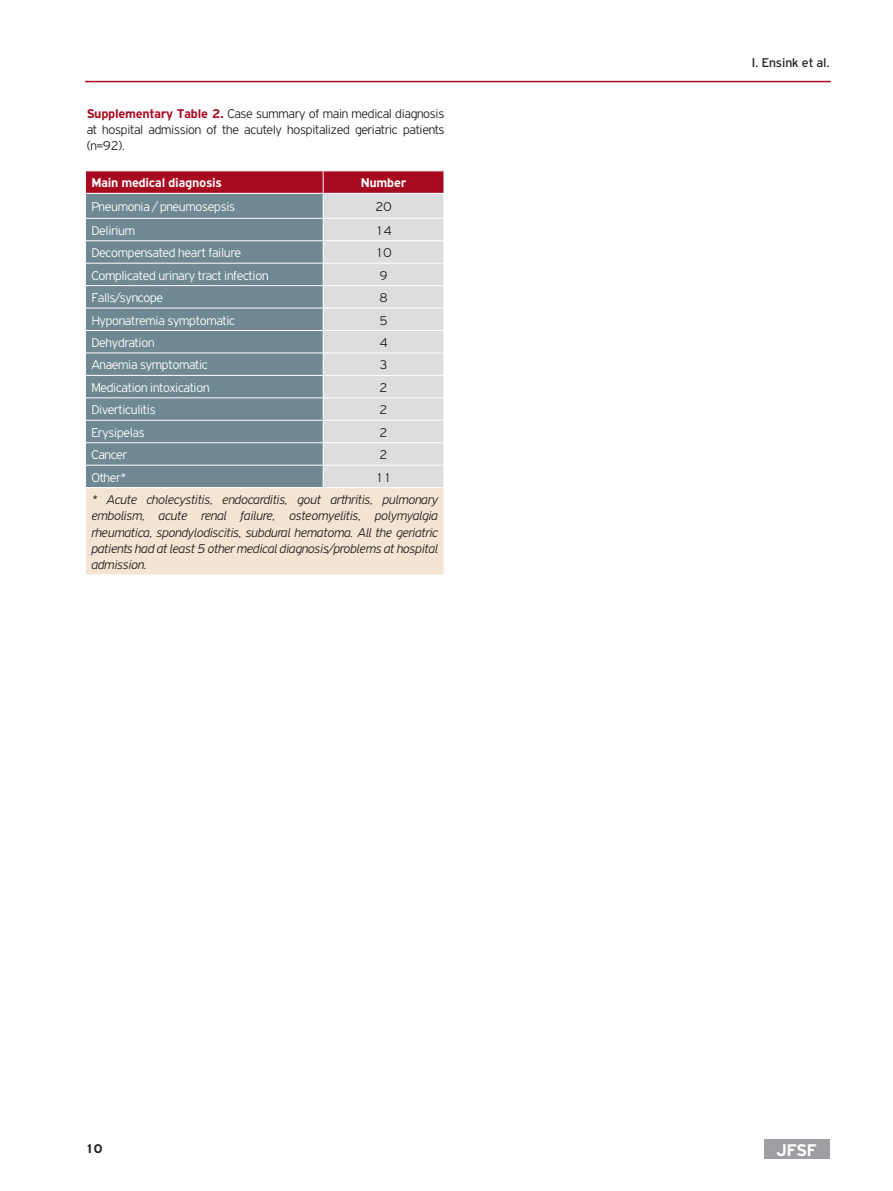
<style>
.page{position:relative;width:893px;height:1191px;background:#fff}
.page>*{position:absolute;margin:0;border:0;box-sizing:border-box;transform-origin:0 0}
.t1{font:700 18px "PF Highway Gothic";color:#fff}
.LEGEND{font:italic 300 13.5px/16.2px "PF Highway Gothic";letter-spacing:-.02em;color:#231f20;text-align:justify}
.LEGEND-2{font:300 13.5px "PF Highway Gothic";letter-spacing:-.02em;color:#fff}
.LEGEND-3{font:300 13.5px/16.2px "PF Highway Gothic";letter-spacing:-.02em;color:#231f20;text-align:justify}
.LEGEND-4{font:700 13.5px "PF Highway Gothic";letter-spacing:-.02em;color:#fff}
.t2{font:13.5px "PF Highway Gothic";color:#231f20}
.t3{font:700 13.5px "PF Highway Gothic";color:#231f20}
.s1{font-weight:700;color:#a7091e}
</style>
<div class="page">
<div style="left:764px;top:1139px;width:65px;height:19px;background:#9d9fa2"></div>
<hr style="left:85px;top:81px;width:746px;height:1px;background:#a7091e">
<div style="left:85px;top:487px;width:359px;height:88px;background:#f4e4d4"></div>
<svg style="left:85px;top:171px;width:359px;height:316px;background:#9a9fa6"></svg>
<hr style="left:85px;top:487px;width:238px;height:1px;background:#fff">
<hr style="left:85px;top:488px;width:1px;height:86px;background:#fff">
<hr style="left:323px;top:487px;width:121px;height:1px;background:#fff">
<hr style="left:85px;top:574px;width:238px;height:1px;background:#fff">
<hr style="left:323px;top:574px;width:121px;height:1px;background:#fff">
<p class="LEGEND-3" style="left:87px;top:105px;width:359px"><span class="s1">Supplementary Table 2.</span> Case summary of main medical diagnosis at hospital admission of the acutely hospitalized geriatric patients (n=92).</p>
<p class="LEGEND-4" style="left:91px;top:176px;width:132px">Main medical diagnosis</p>
<p class="LEGEND-4" style="left:361px;top:176px;width:47px">Number</p>
<p class="LEGEND-2" style="left:91px;top:199px;width:145px">Pneumonia / pneumosepsis</p>
<p class="LEGEND-3" style="left:376px;top:198px;width:17px">20</p>
<p class="LEGEND-2" style="left:91px;top:223px;width:45px">Delirium</p>
<p class="LEGEND-3" style="left:376px;top:222px;width:17px">14</p>
<p class="LEGEND-2" style="left:91px;top:246px;width:151px">Decompensated heart failure</p>
<p class="LEGEND-3" style="left:376px;top:245px;width:17px">10</p>
<p class="LEGEND-2" style="left:91px;top:268px;width:179px">Complicated urinary tract infection</p>
<p class="LEGEND-3" style="left:380px;top:267px;width:10px">9</p>
<p class="LEGEND-2" style="left:91px;top:291px;width:73px">Falls/syncope</p>
<p class="LEGEND-3" style="left:380px;top:289px;width:10px">8</p>
<p class="LEGEND-2" style="left:91px;top:313px;width:145px">Hyponatremia symptomatic</p>
<p class="LEGEND-3" style="left:380px;top:312px;width:10px">5</p>
<p class="LEGEND-2" style="left:91px;top:335px;width:65px">Dehydration</p>
<p class="LEGEND-3" style="left:380px;top:334px;width:10px">4</p>
<p class="LEGEND-2" style="left:91px;top:358px;width:118px">Anaemia symptomatic</p>
<p class="LEGEND-3" style="left:380px;top:357px;width:10px">3</p>
<p class="LEGEND-2" style="left:91px;top:380px;width:120px">Medication intoxication</p>
<p class="LEGEND-3" style="left:380px;top:379px;width:10px">2</p>
<p class="LEGEND-2" style="left:91px;top:403px;width:66px">Diverticulitis</p>
<p class="LEGEND-3" style="left:380px;top:402px;width:10px">2</p>
<p class="LEGEND-2" style="left:91px;top:425px;width:55px">Erysipelas</p>
<p class="LEGEND-3" style="left:380px;top:424px;width:10px">2</p>
<p class="LEGEND-2" style="left:91px;top:448px;width:37px">Cancer</p>
<p class="LEGEND-3" style="left:380px;top:447px;width:10px">2</p>
<p class="LEGEND-2" style="left:91px;top:470px;width:37px">Other*</p>
<p class="LEGEND-3" style="left:376px;top:469px;width:17px">11</p>
<p class="LEGEND" style="left:91px;top:491px;width:348px">* Acute cholecystitis, endocarditis, gout arthritis, pulmonary embolism, acute renal failure, osteomyelitis, polymyalgia rheumatica, spondylodiscitis, subdural hematoma. All the geriatric patients had at least 5 other medical diagnosis/problems at hospital admission.</p>
<p class="t2" style="left:752px;top:56px;width:80px">I. Ensink et al.</p>
<p class="t3" style="left:85px;top:1140px;width:19px">10</p>
<h1 class="t1" style="left:776px;top:1140px;width:42px">JFSF</h1>
</div>
